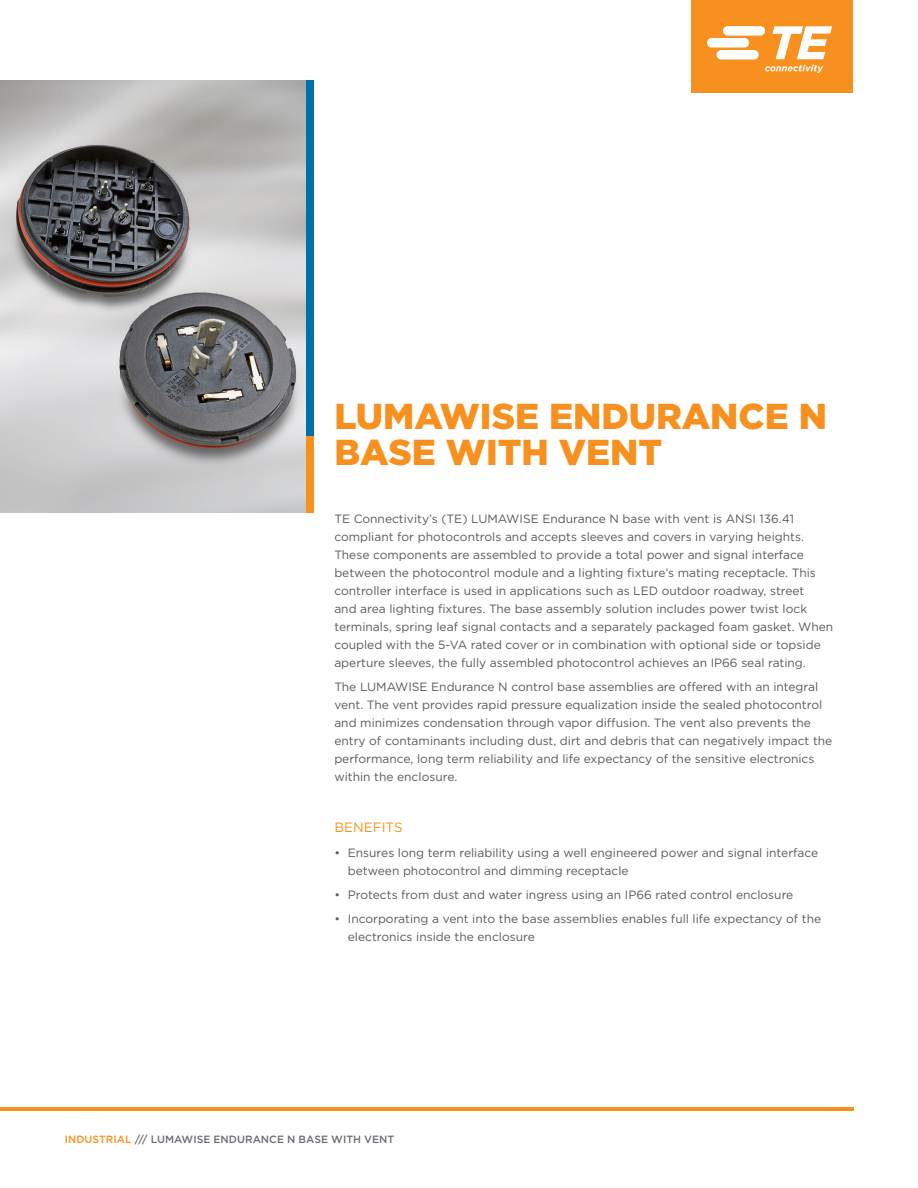
<style>
.page{position:relative;width:918px;height:1188px;background:#fff}
.page>*{position:absolute;margin:0;border:0;box-sizing:border-box;transform-origin:0 0}
.PS_Headline{font:900 36px/36px "Gotham";color:#f7901e}
.PS_Body_Copy_Subhead{font:13.5px "Gotham";color:#f7901e}
.PS_Body_Copy{font:12px/18px "Gotham";color:#58595b}
.PS_Footer_Info{font:500 10.5px "Gotham";color:#696b73}
.s1{color:#f7901e}
</style>
<div class="page">
<img style="left:0;top:81px;width:307px;height:432px">
<div style="left:307px;top:81px;width:7px;height:357px;background:#0071a6"></div>
<div style="left:307px;top:437px;width:7px;height:76px;background:#f7901e"></div>
<hr style="left:0;top:1107px;width:853px;height:4px;background:#f7901e">
<div style="left:691px;top:0;width:162px;height:93px;background:#f7901e"></div>
<svg style="left:707px;top:26px;width:125px;height:47px"></svg>
<p class="PS_Headline" style="left:334px;top:398px;width:494px">LUMAWISE ENDURANCE N<br>BASE WITH VENT</p>
<p class="PS_Body_Copy" style="left:334px;top:509px;width:500px">TE Connectivity’s (TE) LUMAWISE Endurance N base with vent is ANSI 136.41 compliant for photocontrols and accepts sleeves and covers in varying heights.<br>These components are assembled to provide a total power and signal interface between the photocontrol module and a lighting fixture’s mating receptacle. This controller interface is used in applications such as LED outdoor roadway, street<br>and area lighting fixtures. The base assembly solution includes power twist lock terminals, spring leaf signal contacts and a separately packaged foam gasket. When coupled with the 5-VA rated cover or in combination with optional side or topside aperture sleeves, the fully assembled photocontrol achieves an IP66 seal rating.</p>
<p class="PS_Body_Copy" style="left:334px;top:677px;width:500px">The LUMAWISE Endurance N control base assemblies are offered with an integral vent. The vent provides rapid pressure equalization inside the sealed photocontrol and minimizes condensation through vapor diffusion. The vent also prevents the entry of contaminants including dust, dirt and debris that can negatively impact the performance, long term reliability and life expectancy of the sensitive electronics within the enclosure.</p>
<p class="PS_Body_Copy_Subhead" style="left:334px;top:819px;width:70px">BENEFITS</p>
<p class="PS_Body_Copy" style="left:348px;top:843px;width:472px;text-indent:-14px">• Ensures long term reliability using a well engineered power and signal interface between photocontrol and dimming receptacle</p>
<p class="PS_Body_Copy" style="left:334px;top:886px;width:461px">• Protects from dust and water ingress using an IP66 rated control enclosure</p>
<p class="PS_Body_Copy" style="left:348px;top:910px;width:475px;text-indent:-14px">• Incorporating a vent into the base assemblies enables full life expectancy of the electronics inside the enclosure</p>
<p class="PS_Footer_Info" style="left:65px;top:1132px;width:331px"><span class="s1">INDUSTRIAL</span> /// LUMAWISE ENDURANCE N BASE WITH VENT</p>
</div>
